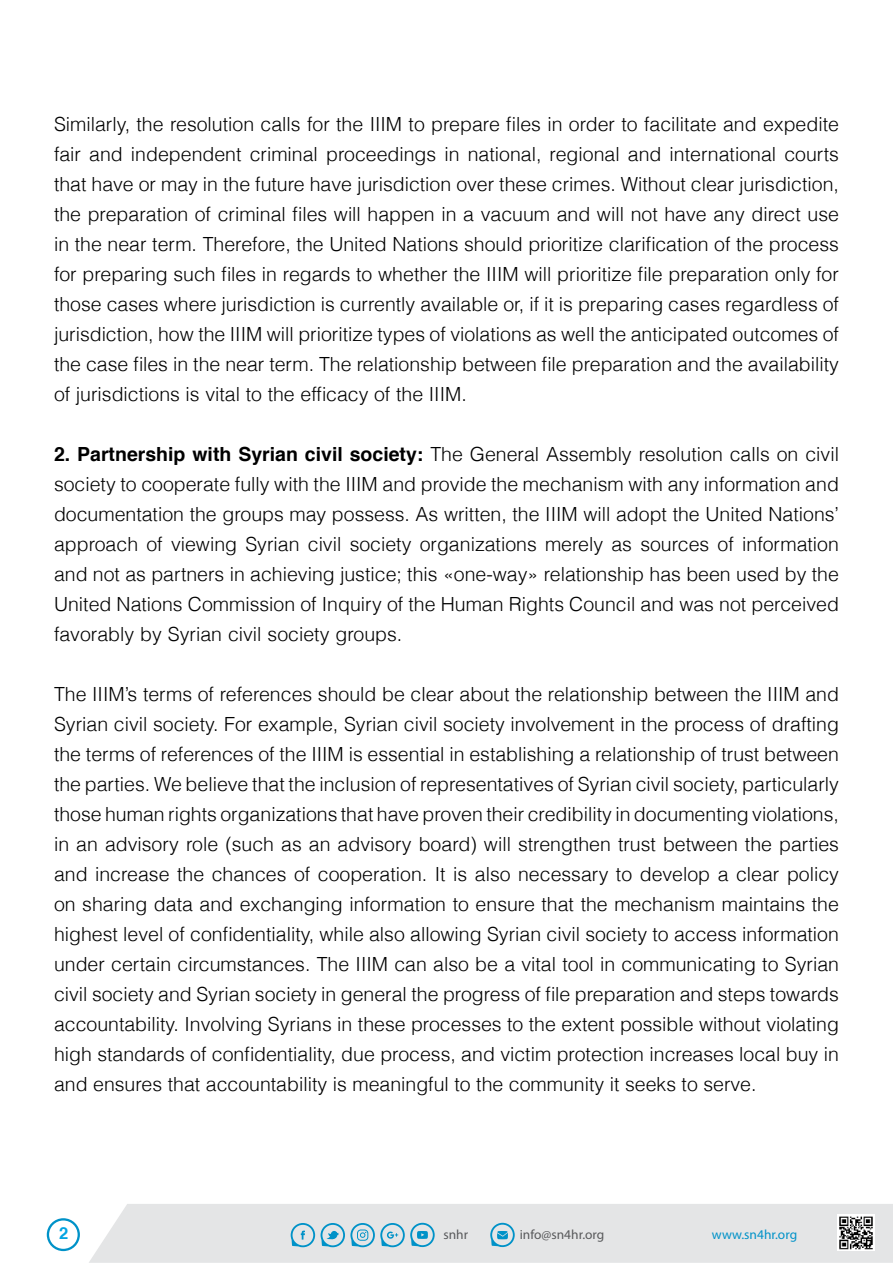
<style>
.page{position:relative;width:893px;height:1263px;background:#fff}
.page>*{position:absolute;margin:0;border:0;box-sizing:border-box;transform-origin:0 0}
.t1{font:300 19.5px/30px "Helvetica";color:#000;text-align:justify}
.t2{font:700 16.5px "Helvetica";color:#00a4e2}
.t3{font:13.35px "Myriad Pro";color:#58595b}
.t4{font:13.35px "Myriad Pro";color:#0092c8}
.s1{font-weight:700}
</style>
<div class="page">
<div style="left:89px;top:1204px;width:804px;height:59px;background:#e4e5e6"></div>
<svg style="left:291px;top:1223px;width:24px;height:24px"></svg>
<svg style="left:321px;top:1223px;width:114px;height:24px"></svg>
<svg style="left:490px;top:1223px;width:25px;height:24px"></svg>
<img style="left:837px;top:1214px;width:37px;height:37px">
<svg style="left:47px;top:1218px;width:33px;height:33px"></svg>
<p class="t1" style="left:54px;top:108px;width:786px">Similarly, the resolution calls for the IIIM to prepare files in order to facilitate and expedite fair and independent criminal proceedings in national, regional and international courts that have or may in the future have jurisdiction over these crimes. Without clear jurisdiction, the preparation of criminal files will happen in a vacuum and will not have any direct use in the near term. Therefore, the United Nations should prioritize clarification of the process for preparing such files in regards to whether the IIIM will prioritize file preparation only for those cases where jurisdiction is currently available or isitif, preparing cases regardless of jurisdiction, how the IIIM will prioritize types of violations as well the anticipated outcomes of the case files in the near term. The relationship between file preparation and the availability of jurisdictions is vital to the efficacy of the IIIM.</p>
<p class="t1" style="left:54px;top:438px;width:786px"><span class="s1">2. Partnership with Syrian civil society:</span> The General Assembly resolution calls on civil society to cooperate fully with the IIIM and provide the mechanism with any information and documentation the groups may possess. As written, the IIIM will adopt the United Nations‘ approach of viewing Syrian civil society organizations merely as sources of information and not as partners in achieving justice; this «one-way» relationship has been used by the United Nations Commission of Inquiry of the Human Rights Council and was not perceived favorably by Syrian civil society groups.</p>
<p class="t1" style="left:54px;top:678px;width:786px">The IIIMs’ terms of references should be clear about the relationship between the IIIM and Syrian civil society. For example, Syrian civil society involvement in the process of drafting the terms of references of the IIIM is essential in establishing a relationship of trust between the parties. We believe that the inclusion of representatives of Syrian civil society, particularly those human rights organizations that have proven their credibility in documenting violations, in an advisory role (such as an advisory board) will strengthen trust between the parties and increase the chances of cooperation. It is also necessary to develop a clear policy on sharing data and exchanging information to ensure that the mechanism maintains the highest level of confidentiality, while also allowing Syrian civil society to access information under certain circumstances. The IIIM can also be a vital tool in communicating to Syrian civil society and Syrian society in general the progress of file preparation and steps towards accountability. Involving Syrians in these processes to the extent possible without violating high standards of confidentiality, due process, and victim protection increases local buy in and ensures that accountability is meaningful to the community it seeks to serve.</p>
<p class="t2" style="left:59px;top:1223px;width:11px">2</p>
<p class="t3" style="left:443px;top:1226px;width:26px">snhr</p>
<p class="t3" style="left:520px;top:1226px;width:86px">info@sn4hr.org</p>
<p class="t4" style="left:712px;top:1226px;width:87px">www.sn4hr.org</p>
</div>
